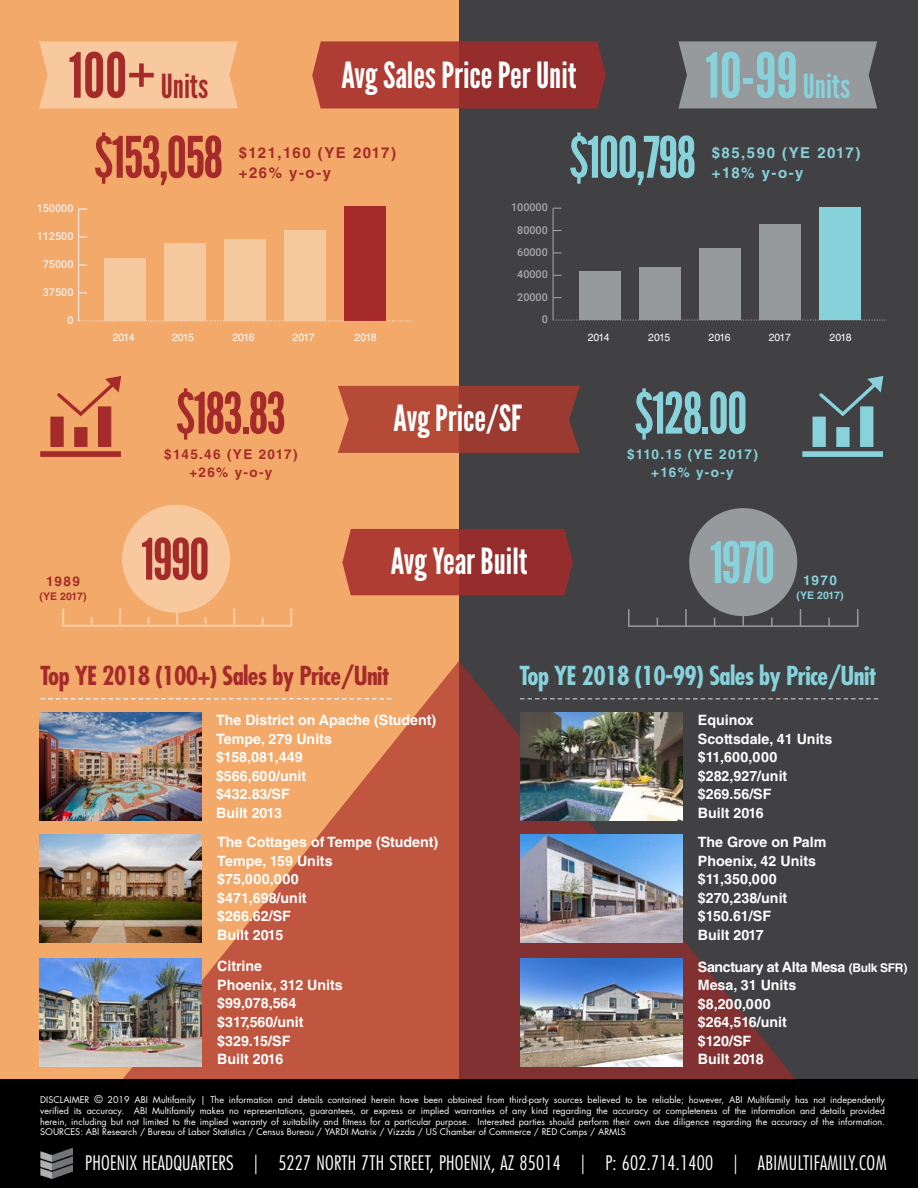
<style>
.page{position:relative;width:918px;height:1188px;background:#fff}
.page>*{position:absolute;margin:0;border:0;box-sizing:border-box;transform-origin:0 0}
.t1{font:62.1px "League Gothic";color:#87d2db}
.t2{font:57px "League Gothic";letter-spacing:-.025em;color:#a52b2a}
.t3{font:57px "League Gothic";letter-spacing:-.025em;color:#87d2db}
.t4{font:36px "League Gothic";color:#fff}
.t5{font:33.15px "League Gothic";color:#a52b2a}
.t6{font:700 condensed 25.5px "Futura Std";letter-spacing:-.025em;color:#87d2db}
.t7{font:700 condensed 25.5px "Futura Std";letter-spacing:-.025em;color:#a52b2a}
.t8{font:300 condensed 19.5px "Futura Std";letter-spacing:.01em;color:#fff}
.t9{font:700 15px/19.4px "Helvetica LT Std";letter-spacing:.1em;color:#a52b2a}
.t10{font:700 15px/19.4px "Helvetica LT Std";letter-spacing:.1em;color:#87d2db}
.t11{font:700 14.25px/18.6px "Helvetica LT Std";color:#fff}
.t12{font:700 13.5px/17.5px "Helvetica LT Std";letter-spacing:.1em;color:#a52b2a;text-align:center}
.t13{font:700 13.5px/17.5px "Helvetica LT Std";letter-spacing:.065em;color:#87d2db;text-align:center}
.t14{font:500 10.8px "Roboto";color:#a7a9ac}
.t15{font:500 10.8px "Roboto";color:#f1f1f2}
.t16{font:10.5px "Helvetica LT Std";letter-spacing:-.04em;color:#fff}
.t17{font:700 10.5px "Helvetica LT Std";letter-spacing:-.01em;color:#a52b2a}
.t18{font:700 10.5px "Helvetica LT Std";letter-spacing:-.01em;color:#87d2db}
.t19{font:9px/10.8px "Futura Std";color:#fff;text-align:justify}
.s1{font-size:62.1px}
.s2{font-size:55.2px}
.s3{font-size:33.15px}
.s4{font-size:12px}
.s5{font-size:10.5px}
</style>
<div class="page">
<div style="left:0;top:0;width:918px;height:1080px;background:#414042"></div>
<div style="left:0;top:0;width:459px;height:1081px;background:#f2a969"></div>
<svg style="left:122px;top:661px;width:674px;height:419px"></svg>
<img style="left:40px;top:712px;width:162px;height:108px">
<img style="left:40px;top:834px;width:162px;height:108px">
<img style="left:40px;top:959px;width:162px;height:108px">
<img style="left:521px;top:959px;width:162px;height:108px">
<img style="left:521px;top:712px;width:162px;height:108px">
<img style="left:521px;top:834px;width:162px;height:108px">
<svg style="left:41px;top:698px;width:351px;height:2px"></svg>
<svg style="left:520px;top:698px;width:358px;height:2px"></svg>
<div style="left:0;top:1080px;width:918px;height:108px;background:#000"></div>
<img style="left:40px;top:1148px;width:33px;height:31px">
<svg style="left:802px;top:376px;width:81px;height:81px"></svg>
<svg style="left:338px;top:386px;width:242px;height:67px;background:#a74435"></svg>
<svg style="left:40px;top:376px;width:81px;height:81px"></svg>
<svg style="left:312px;top:41px;width:294px;height:67px;background:#a23731"></svg>
<div style="left:39px;top:41px;width:199px;height:67px;background:#f8c99e"></div>
<div style="left:678px;top:41px;width:199px;height:67px;background:#979a9c"></div>
<svg style="left:78px;top:318px;width:333px;height:4px"></svg>
<hr style="left:78px;top:209px;width:1px;height:112px;background:#f1f1f2">
<div style="left:344px;top:206px;width:42px;height:115px;background:#a72b2a"></div>
<div style="left:284px;top:230px;width:42px;height:91px;background:#f6c89e"></div>
<div style="left:224px;top:239px;width:42px;height:82px;background:#f6c89e"></div>
<div style="left:164px;top:243px;width:42px;height:78px;background:#f6c89e"></div>
<div style="left:104px;top:258px;width:42px;height:63px;background:#f6c89e"></div>
<svg style="left:553px;top:320px;width:332px;height:1px"></svg>
<hr style="left:553px;top:208px;width:1px;height:112px;background:#a7a9ac">
<div style="left:819px;top:207px;width:42px;height:113px;background:#87d2da"></div>
<div style="left:759px;top:224px;width:42px;height:96px;background:#979a9c"></div>
<div style="left:699px;top:249px;width:42px;height:71px;background:#979a9c"></div>
<div style="left:639px;top:267px;width:42px;height:53px;background:#979a9c"></div>
<div style="left:579px;top:272px;width:42px;height:48px;background:#979a9c"></div>
<hr style="left:628px;top:625px;width:230px;height:2px;background:#979b9c">
<svg style="left:628px;top:609px;width:2px;height:17px"></svg>
<svg style="left:685px;top:609px;width:2px;height:16px"></svg>
<svg style="left:771px;top:618px;width:2px;height:8px"></svg>
<hr style="left:742px;top:560px;width:2px;height:66px;background:#979b9c">
<svg style="left:800px;top:609px;width:1px;height:16px"></svg>
<svg style="left:828px;top:618px;width:2px;height:8px"></svg>
<svg style="left:857px;top:609px;width:1px;height:16px"></svg>
<svg style="left:342px;top:529px;width:231px;height:66px;background:#a33831"></svg>
<div style="left:689px;top:508px;width:108px;height:108px;background:#979a9c;border-radius:50%"></div>
<hr style="left:62px;top:625px;width:230px;height:2px;background:#f8c99e">
<svg style="left:62px;top:609px;width:2px;height:16px"></svg>
<svg style="left:90px;top:617px;width:3px;height:8px"></svg>
<svg style="left:119px;top:609px;width:2px;height:16px"></svg>
<svg style="left:147px;top:617px;width:3px;height:8px"></svg>
<svg style="left:205px;top:617px;width:2px;height:8px"></svg>
<hr style="left:176px;top:559px;width:2px;height:67px;background:#f8c99e">
<svg style="left:233px;top:609px;width:2px;height:16px"></svg>
<svg style="left:262px;top:617px;width:2px;height:8px"></svg>
<svg style="left:290px;top:609px;width:2px;height:16px"></svg>
<div style="left:122px;top:505px;width:108px;height:108px;background:#f8c99e;border-radius:50%"></div>
<h3 class="t5" style="left:69px;top:66px;width:141px"><span class="s1">100</span><span class="s2">+</span> Units</h3>
<h1 class="t1" style="left:705px;top:39px;width:146px">10-99 <span class="s3">Units</span></h1>
<h2 class="t2" style="left:94px;top:123px;width:130px">$153,058</h2>
<h3 class="t4" style="left:341px;top:54px;width:237px">Avg Sales Price Per Unit</h3>
<h2 class="t3" style="left:569px;top:123px;width:128px">$100,798</h2>
<h3 class="t9" style="left:239px;top:143px;width:159px">$121,160 (YE 2017) +26% y-o-y</h3>
<h3 class="t10" style="left:712px;top:143px;width:150px">$85,590 (YE 2017) +18% y-o-y</h3>
<p class="t15" style="left:37px;top:201px;width:38px">150000</p>
<p class="t15" style="left:37px;top:229px;width:38px">112500</p>
<p class="t15" style="left:43px;top:257px;width:32px">75000</p>
<p class="t15" style="left:43px;top:285px;width:32px">37500</p>
<p class="t15" style="left:67px;top:313px;width:8px">0</p>
<h3 class="t12" style="left:46px;top:572px;width:35px">1989</h3>
<p class="t17" style="left:39px;top:590px;width:49px">(YE 2017)</p>
<p class="t14" style="left:511px;top:200px;width:38px">100000</p>
<p class="t14" style="left:517px;top:222px;width:32px">80000</p>
<p class="t14" style="left:517px;top:245px;width:32px">60000</p>
<p class="t14" style="left:517px;top:267px;width:32px">40000</p>
<p class="t14" style="left:517px;top:289px;width:32px">20000</p>
<p class="t16" style="left:113px;top:331px;width:24px">2014</p>
<p class="t16" style="left:172px;top:331px;width:24px">2015</p>
<p class="t16" style="left:233px;top:331px;width:24px">2016</p>
<p class="t16" style="left:293px;top:331px;width:24px">2017</p>
<p class="t16" style="left:355px;top:331px;width:24px">2018</p>
<h2 class="t2" style="left:176px;top:379px;width:111px">$183.83</h2>
<h3 class="t12" style="left:164px;top:445px;width:135px">$145.46 (YE 2017) +26% y-o-y</h3>
<h3 class="t4" style="left:394px;top:397px;width:130px">Avg Price/SF</h3>
<p class="t14" style="left:542px;top:312px;width:8px">0</p>
<p class="t16" style="left:588px;top:331px;width:24px">2014</p>
<p class="t16" style="left:648px;top:331px;width:24px">2015</p>
<p class="t16" style="left:709px;top:331px;width:24px">2016</p>
<p class="t16" style="left:769px;top:331px;width:24px">2017</p>
<p class="t16" style="left:830px;top:331px;width:24px">2018</p>
<h2 class="t3" style="left:634px;top:379px;width:114px">$128.00</h2>
<h3 class="t13" style="left:627px;top:445px;width:132px">$110.15 (YE 2017) +16% y-o-y</h3>
<h2 class="t2" style="left:141px;top:525px;width:70px">1990</h2>
<h2 class="t3" style="left:710px;top:529px;width:67px">1970</h2>
<h3 class="t4" style="left:391px;top:539px;width:138px">Avg Year Built</h3>
<h3 class="t13" style="left:803px;top:571px;width:35px">1970</h3>
<p class="t18" style="left:796px;top:589px;width:49px">(YE 2017)</p>
<h3 class="t7" style="left:40px;top:660px;width:351px">Top YE 2018 (100+) Sales by Price/Unit</h3>
<h3 class="t6" style="left:520px;top:660px;width:359px">Top YE 2018 (10-99) Sales by Price/Unit</h3>
<h3 class="t11" style="left:216px;top:711px;width:222px">The District on Apache (Student)<br>Tempe, 279 Units<br>$158,081,449<br>$566,600/unit<br>$432.83/SF<br>Built 2013</h3>
<h3 class="t11" style="left:217px;top:833px;width:222px">The Cottages of Tempe (Student)<br>Tempe, 159 Units<br>$75,000,000<br>$471,698/unit<br>$266.62/SF<br>Built 2015</h3>
<h3 class="t11" style="left:217px;top:957px;width:127px">Citrine<br>Phoenix, 312 Units $99,078,564 $317,560/unit $329.15/SF<br>Built 2016</h3>
<h3 class="t11" style="left:698px;top:957px;width:211px">Sanctuary at Alta Mesa <span class="s4">(Bulk SFR)<br></span>Mesa, 31 Units<br>$8,200,000<br>$264,516/unit<br>$120/SF<br>Built 2018</h3>
<h3 class="t11" style="left:698px;top:711px;width:136px">Equinox<br>Scottsdale, 41 Units $11,600,000 $282,927/unit $269.56/SF<br>Built 2016</h3>
<h3 class="t11" style="left:698px;top:833px;width:130px">The Grove on Palm<br>Phoenix, 42 Units $11,350,000 $270,238/unit $150.61/SF<br>Built 2017</h3>
<p class="t19" style="left:40px;top:1094px;width:846px">DISCLAIMER <span class="s5">©</span> 2019 ABI Multifamily | The information and details contained herein have been obtained from third-party sources believed to be reliable; however, ABI Multifamily has not independently verified its accuracy. ABI Multifamily makes no representations, guarantees, or express or implied warranties of any kind regarding the accuracy or completeness of the information and details provided herein, including but not limited to the implied warranty of suitability and fitness for a particular purpose. Interested parties should perform their own due diligence regarding the accuracy of the information.<br>SOURCES: ABI Research / Bureau of Labor Statistics / Census Bureau / YARDI Matrix / Vizzda / US Chamber of Commerce / RED Comps / ARMLS</p>
<h3 class="t8" style="left:85px;top:1151px;width:803px">PHOENIX HEADQUARTERS | 5227 NORTH 7TH STREET, PHOENIX, AZ 85014 | P: 602.714.1400 | ABIMULTIFAMILY.COM</h3>
</div>
